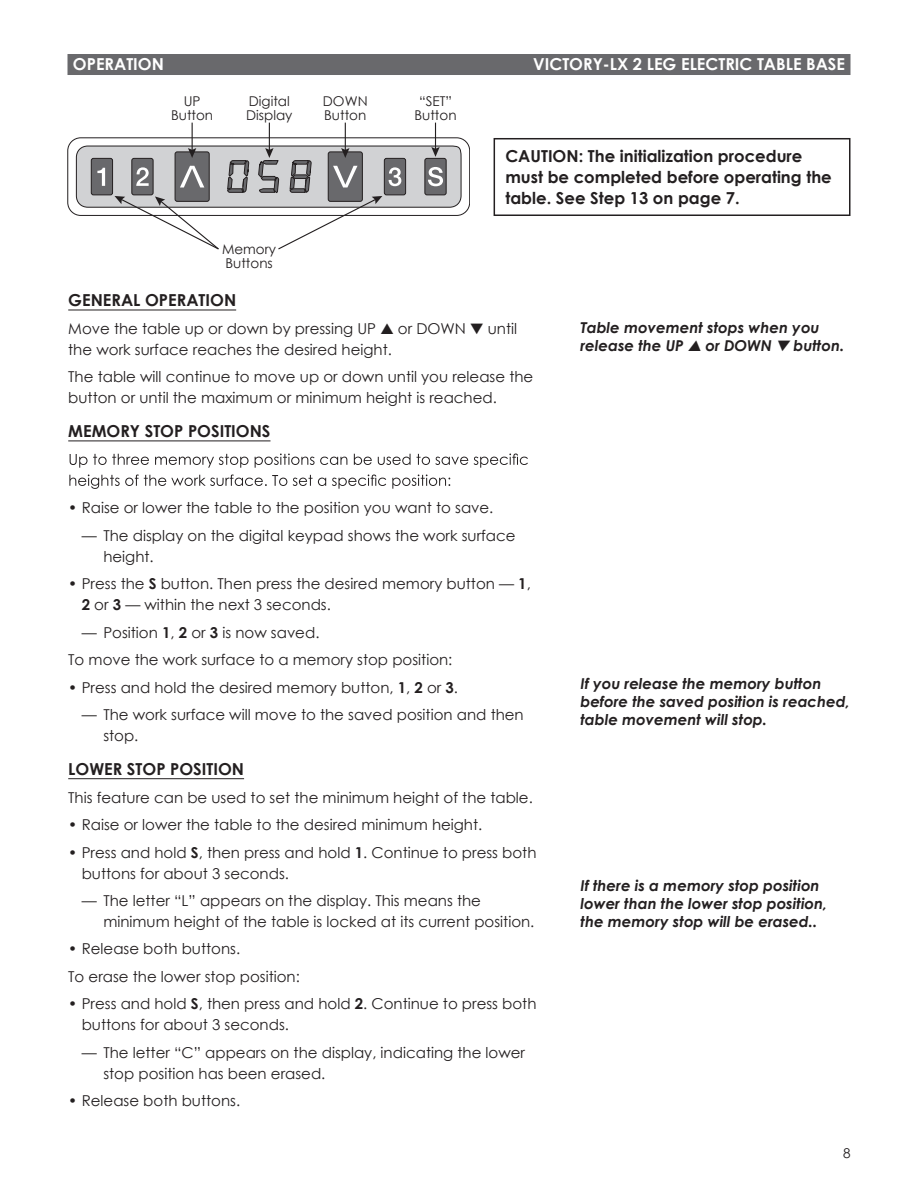
<style>
.page{position:relative;width:918px;height:1188px;background:#fff}
.page>*{position:absolute;margin:0;border:0;box-sizing:border-box;transform-origin:0 0}
.t1{font:700 16.5px/21px "Century Gothic";color:#231f20}
.t2{font:700 16.5px "Century Gothic";color:#fff}
.t3{font:15px/21px "Century Gothic";color:#231f20}
.t4{font:italic 700 15px/18px "Century Gothic";color:#231f20}
.t5{font:13.5px/13.5px "Century Gothic";color:#231f20}
.s1{font-weight:700}
</style>
<div class="page">
<div style="left:68px;top:54px;width:782px;height:21px;background:#69696c"></div>
<hr style="left:68px;top:310px;width:168px;height:1px;background:#231f20">
<hr style="left:68px;top:441px;width:203px;height:1px;background:#231f20">
<hr style="left:68px;top:778px;width:176px;height:1px;background:#231f20">
<svg style="left:70px;top:454px;width:458px;height:14px"></svg>
<svg style="left:69px;top:475px;width:381px;height:14px"></svg>
<div style="left:494px;top:138px;width:356px;height:78px;border:2px solid #231f20"></div>
<div style="left:76px;top:146px;width:385px;height:61px;background:#d1d2d4;border-radius:12px"></div>
<div style="left:76px;top:146px;width:385px;height:61px;border:1px solid #231f20;border-radius:12px"></div>
<div style="left:68px;top:138px;width:402px;height:78px;border:1px solid #231f20;border-radius:13px"></div>
<div style="left:91px;top:158px;width:22px;height:37px;background:#69696c;border-radius:2px"></div>
<div style="left:91px;top:158px;width:22px;height:37px;border:1px solid #231f20;border-radius:2px"></div>
<div style="left:425px;top:158px;width:21px;height:37px;background:#69696c;border-radius:2px"></div>
<div style="left:425px;top:158px;width:21px;height:37px;border:1px solid #231f20;border-radius:2px"></div>
<div style="left:384px;top:158px;width:22px;height:37px;background:#69696c;border-radius:2px"></div>
<div style="left:384px;top:158px;width:22px;height:37px;border:1px solid #231f20;border-radius:2px"></div>
<svg style="left:97px;top:168px;width:8px;height:18px"></svg>
<svg style="left:389px;top:167px;width:12px;height:19px"></svg>
<svg style="left:428px;top:167px;width:15px;height:19px"></svg>
<svg style="left:115px;top:123px;width:134px;height:127px"></svg>
<svg style="left:431px;top:123px;width:9px;height:34px"></svg>
<svg style="left:258px;top:123px;width:124px;height:127px"></svg>
<p class="t2" style="left:73px;top:52px;width:93px">OPERATION</p>
<p class="t2" style="left:533px;top:52px;width:313px">VICTORY-LX 2 LEG ELECTRIC TABLE BASE</p>
<p class="t5" style="left:246px;top:94px;width:48px">Digital<br>Display</p>
<p class="t5" style="left:171px;top:94px;width:44px;text-align:center">UP<br>Button</p>
<p class="t5" style="left:323px;top:94px;width:46px">DOWN<br>Button</p>
<p class="t5" style="left:414px;top:94px;width:44px;text-align:center">“SET”<br>Button</p>
<p class="t5" style="left:222px;top:243px;width:55px">Memory<br>Buttons</p>
<p class="t1" style="left:505px;top:144px;width:328px">CAUTION: The initialization procedure must be completed before operating the table. See Step 13 on page 7.</p>
<p class="t1" style="left:68px;top:289px;width:169px">GENERAL OPERATION</p>
<p class="t3" style="left:68px;top:318px;width:450px">Move the table up or down by pressing UP ▲ or DOWN ▼ until the work surface reaches the desired height.</p>
<p class="t3" style="left:68px;top:366px;width:467px">The table will continue to move up or down until you release the button or until the maximum or minimum height is reached.</p>
<p class="t1" style="left:68px;top:420px;width:204px">MEMORY STOP POSITIONS</p>
<p class="t3" style="left:68px;top:497px;width:427px">• Raise or lower the table to the position you want to save.</p>
<p class="t3" style="left:103px;top:525px;width:414px;text-indent:-22px">— The display on the digital keypad shows the work surface height.</p>
<p class="t3" style="left:82px;top:573px;width:451px;text-indent:-13px">• Press the <span class="s1">S</span> button. Then press the desired memory button — <span class="s1">1</span>,<br><span class="s1">2</span> or <span class="s1">3</span> — within the next 3 seconds.</p>
<p class="t3" style="left:68px;top:618px;width:386px;line-height:27.5px;text-indent:14px">— Position <span class="s1">1</span>, <span class="s1">2</span> or <span class="s1">3</span> is now saved.<br>To move the work surface to a memory stop position:</p>
<p class="t3" style="left:68px;top:677px;width:391px">• Press and hold the desired memory button, <span class="s1">1</span>, <span class="s1">2</span> or <span class="s1">3</span>.</p>
<p class="t3" style="left:103px;top:704px;width:422px;text-indent:-22px">— The work surface will move to the saved position and then stop.</p>
<p class="t1" style="left:68px;top:758px;width:177px">LOWER STOP POSITION</p>
<p class="t3" style="left:68px;top:786px;width:466px">This feature can be used to set the minimum height of the table.</p>
<p class="t3" style="left:68px;top:814px;width:416px">• Raise or lower the table to the desired minimum height.</p>
<p class="t3" style="left:82px;top:841px;width:456px;text-indent:-13px">• Press and hold <span class="s1">S</span>, then press and hold <span class="s1">1</span>. Continue to press both buttons for about 3 seconds.</p>
<p class="t3" style="left:103px;top:890px;width:433px;text-indent:-22px">— The letter “L” appears on the display. This means the minimum height of the table is locked at its current position.</p>
<p class="t3" style="left:68px;top:935px;width:233px;line-height:27.5px">• Release both buttons.<br>To erase the lower stop position:</p>
<p class="t3" style="left:82px;top:993px;width:456px;text-indent:-14px">• Press and hold <span class="s1">S</span>, then press and hold <span class="s1">2</span>. Continue to press both buttons for about 3 seconds.</p>
<p class="t3" style="left:103px;top:1042px;width:423px;text-indent:-22px">— The letter “C” appears on the display, indicating the lower stop position has been erased.</p>
<p class="t3" style="left:68px;top:1090px;width:173px">• Release both buttons.</p>
<p class="t4" style="left:580px;top:318px;width:265px">Table movement stops when you release the UP ▲ or DOWN ▼ button.</p>
<p class="t4" style="left:580px;top:674px;width:271px">If you release the memory button before the saved position is reached, table movement will stop.</p>
<p class="t4" style="left:580px;top:876px;width:248px">If there is a memory stop position lower than the lower stop position, the memory stop will be erased..</p>
<p class="t5" style="left:843px;top:1146px;width:9px">8</p>
</div>
